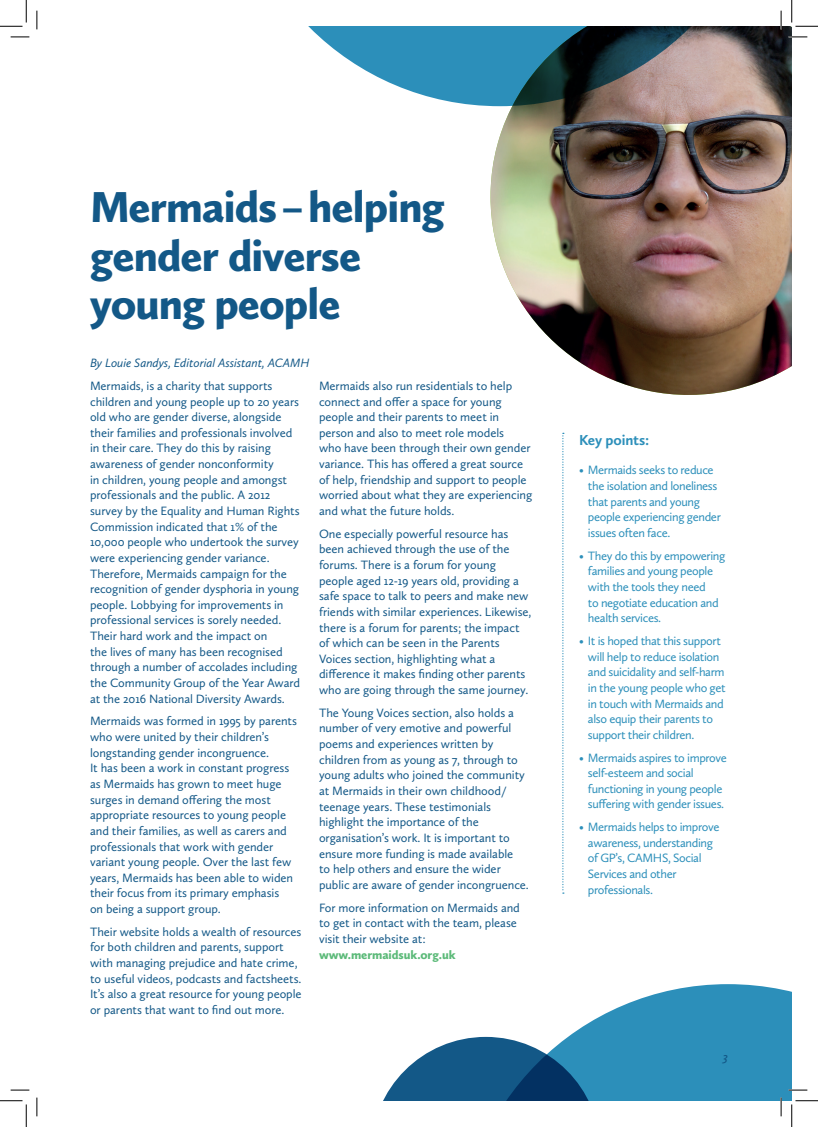
<style>
.page{position:relative;width:818px;height:1127px;background:#fff}
.page>*{position:absolute;margin:0;border:0;box-sizing:border-box;transform-origin:0 0}
.Header_1{font:900 44.75px/48.4px "Calluna Sans";letter-spacing:-.02em;color:#135887}
.Introduction{font:700 15px "Calluna Sans";letter-spacing:-.01em;color:#2c8fba}
.Body_copy{font:12.5px/15.6px "Calluna Sans";letter-spacing:-.005em;color:#135887}
.Body_copy-2{font:12.5px/15.6px "Calluna Sans";letter-spacing:-.03em;color:#2c8fba}
.References_and_names{font:italic 12.5px "Calluna Sans";letter-spacing:-.005em;color:#135887}
.t1{font:italic 600 12.5px "Calluna Sans";color:#135887}
.s1{font-weight:900;color:#5cba79}
</style>
<div class="page">
<svg style="left:308px;top:26px;width:182px;height:80px;fill:#2c8fba"></svg>
<svg style="left:383px;top:1040px;width:76px;height:60px"></svg>
<svg style="left:459px;top:984px;width:333px;height:116px;fill:#2c8fba"></svg>
<img style="left:490px;top:26px;width:302px;height:369px">
<svg style="left:562px;top:432px;width:2px;height:461px"></svg>
<svg style="left:11px;top:36px;width:18px;height:2px"></svg>
<svg style="left:788px;top:36px;width:19px;height:2px"></svg>
<svg style="left:11px;top:1089px;width:18px;height:1px"></svg>
<svg style="left:788px;top:1088px;width:19px;height:2px"></svg>
<svg style="left:36px;top:11px;width:2px;height:18px"></svg>
<svg style="left:36px;top:1097px;width:2px;height:18px"></svg>
<svg style="left:780px;top:11px;width:2px;height:18px"></svg>
<svg style="left:780px;top:1097px;width:2px;height:18px"></svg>
<svg style="left:0;top:0;width:27px;height:27px"></svg>
<svg style="left:0;top:1100px;width:27px;height:26px"></svg>
<svg style="left:791px;top:0;width:27px;height:27px"></svg>
<svg style="left:791px;top:1100px;width:27px;height:26px"></svg>
<p class="Header_1" style="left:90px;top:182px;width:356px">Mermaids – helping gender diverse young people</p>
<p class="References_and_names" style="left:90px;top:355px;width:221px">By Louie Sandys, Editorial Assistant, ACAMH</p>
<p class="Body_copy" style="left:90px;top:377px;width:212px">Mermaids, is a charity that supports children and young people up to 20 years old who are gender diverse, alongside their families and professionals involved in their care. They do this by raising awareness of gender nonconformity<br>in children, young people and amongst professionals and the public. A 2012 survey by the Equality and Human Rights Commission indicated that 1% of the 10,000 people who undertook the survey were experiencing gender variance.<br>Therefore, Mermaids campaign for the recognition of gender dysphoria in young people. Lobbying for improvements in professional services is sorely needed.<br>Their hard work and the impact on<br>the lives of many has been recognised through a number of accolades including the Community Group of the Year Award at the 2016 National Diversity Awards.</p>
<p class="Body_copy" style="left:90px;top:713px;width:208px">Mermaids was formed in 1995 by parents who were united by their children’s longstanding gender incongruence.<br>It has been a work in constant progress as Mermaids has grown to meet huge surges in demand offering the most appropriate resources to young people and their families, as well as carers and professionals that work with gender variant young people. Over the last few years, Mermaids has been able to widen their focus from its primary emphasis<br>on being a support group.</p>
<p class="Body_copy" style="left:90px;top:923px;width:213px">Their website holds a wealth of resources for both children and parents, support with managing prejudice and hate crime, to useful videos, podcasts and factsheets.<br>It’s also a great resource for young people or parents that want to find out more.</p>
<p class="Body_copy" style="left:319px;top:377px;width:215px">Mermaids also run residentials to help connect and offer a space for young people and their parents to meet in person and also to meet role models<br>who have been through their own gender variance. This has offered a great source of help, friendship and support to people worried about what they are experiencing and what the future holds.</p>
<p class="Body_copy" style="left:319px;top:525px;width:214px">One especially powerful resource has been achieved through the use of the forums. There is a forum for young people aged 12-19 years old, providing a safe space to talk to peers and make new friends with similar experiences. Likewise, there is a forum for parents; the impact of which can be seen in the Parents Voices section, highlighting what a difference it makes finding other parents who are going through the same journey.</p>
<p class="Body_copy" style="left:319px;top:704px;width:211px">The Young Voices section, also holds a number of very emotive and powerful poems and experiences written by children from as young as 7, through to young adults who joined the community at Mermaids in their own childhood/ teenage years. These testimonials highlight the importance of the organisation’s work. It is important to ensure more funding is made available<br>to help others and ensure the wider public are aware of gender incongruence.</p>
<p class="Body_copy" style="left:319px;top:899px;width:202px">For more information on Mermaids and to get in contact with the team, please visit their website at: <span class="s1">www.mermaidsuk.org.uk</span></p>
<p class="Introduction" style="left:579px;top:430px;width:72px">Key points:</p>
<p class="Body_copy-2" style="left:588px;top:462px;width:134px;text-indent:-9px">• Mermaids seeks to reduce the isolation and loneliness that parents and young people experiencing gender issues often face.</p>
<p class="Body_copy-2" style="left:588px;top:547px;width:139px;text-indent:-9px">• They do this by empowering families and young people with the tools they need<br>to negotiate education and health services.</p>
<p class="Body_copy-2" style="left:588px;top:632px;width:139px;text-indent:-9px">• It is hoped that this support will help to reduce isolation and suicidality and self-harm in the young people who get in touch with Mermaids and also equip their parents to support their children.</p>
<p class="Body_copy-2" style="left:588px;top:749px;width:140px;text-indent:-9px">• Mermaids aspires to improve self-esteem and social functioning in young people suffering with gender issues.</p>
<p class="Body_copy-2" style="left:588px;top:818px;width:133px;text-indent:-9px">• Mermaids helps to improve awareness, understanding of GP’s, CAMHS, Social<br>Services and other professionals.</p>
<p class="t1" style="left:723px;top:1049px;width:6px">3</p>
</div>
